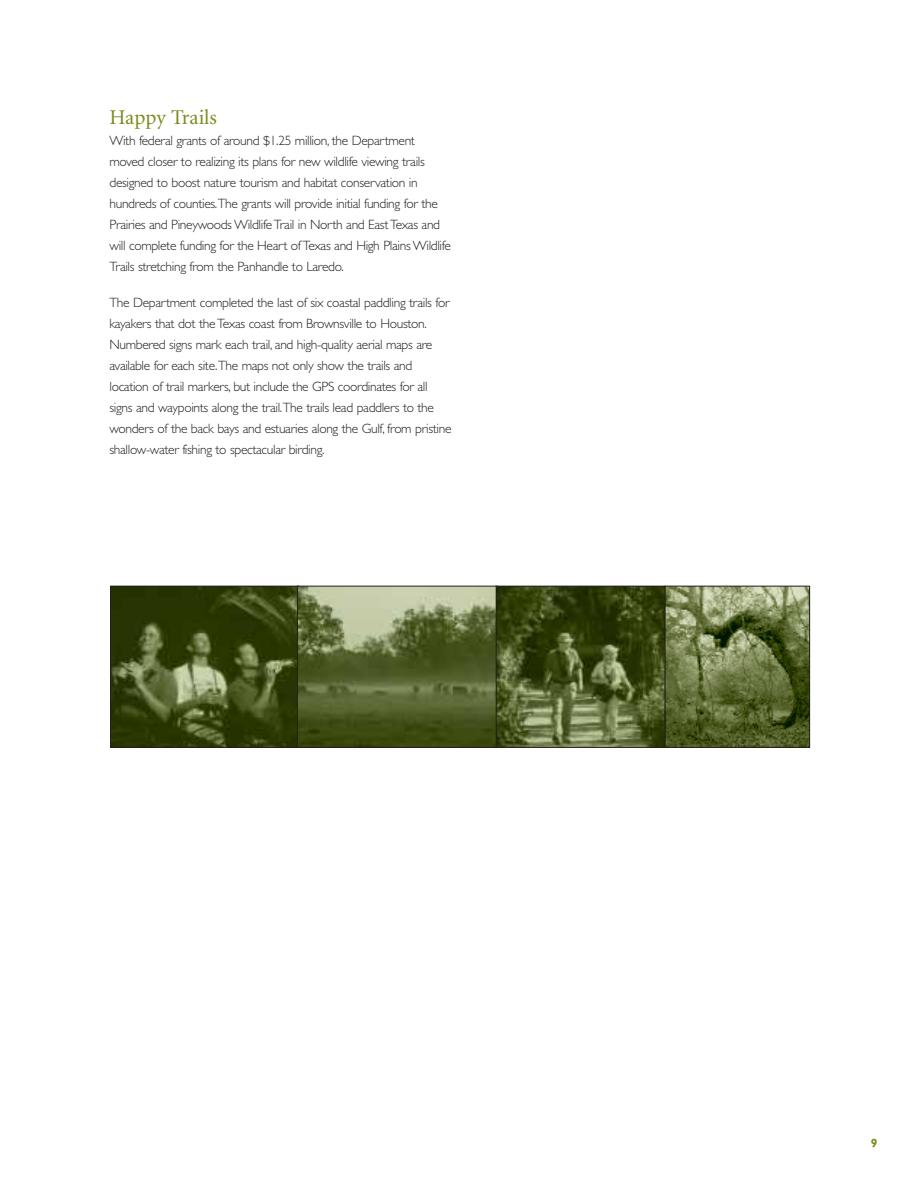
<style>
.page{position:relative;width:918px;height:1188px;background:#fff}
.page>*{position:absolute;margin:0;border:0;box-sizing:border-box;transform-origin:0 0}
.t1{font:21px "Minion";color:#778d1e}
.t2{font:300 13.5px/21px "Gill Sans";letter-spacing:-.025em;color:#231f1f}
.t3{font:700 12px "Gill Sans";color:#778d1e}
</style>
<div class="page">
<img style="left:666px;top:588px;width:142px;height:158px">
<div style="left:664px;top:586px;width:146px;height:162px;border:1px solid #231f1f"></div>
<img style="left:112px;top:588px;width:185px;height:158px">
<div style="left:110px;top:586px;width:189px;height:162px;border:1px solid #231f1f"></div>
<svg style="left:299px;top:588px;width:196px;height:158px;background:#677242"></svg>
<div style="left:297px;top:586px;width:200px;height:162px;border:1px solid #231f1f"></div>
<svg style="left:498px;top:588px;width:165px;height:158px;background:#4c5826"></svg>
<div style="left:496px;top:586px;width:169px;height:162px;border:1px solid #231f1f"></div>
<h1 class="t1" style="left:110px;top:109px;width:109px">Happy Trails</h1>
<p class="t2" style="left:110px;top:132px;width:343px">With federal grants of around $1.25 million, the Department moved closer to realizing its plans for new wildlife viewing trails designed to boost nature tourism and habitat conservation in hundreds of counties.The grants will provide initial funding for the Prairies and Pineywoods Wildlife Trail in North and East Texas and will complete funding for the Heart of Texas and High Plains Wildlife Trails stretching from the Panhandle to Laredo.</p>
<p class="t2" style="left:110px;top:294px;width:344px">The Department completed the last of six coastal paddling trails for kayakers that dot the Texas coast from Brownsville to Houston.<br>Numbered signs mark each trail, and high-quality aerial maps are available for each site.The maps not only show the trails and location of trail markers, but include the GPS coordinates for all signs and waypoints along the trail.The trails lead paddlers to the wonders of the back bays and estuaries along the Gulf, from pristine shallow-water fishing to spectacular birding.</p>
<p class="t3" style="left:871px;top:1139px;width:8px">9</p>
</div>
